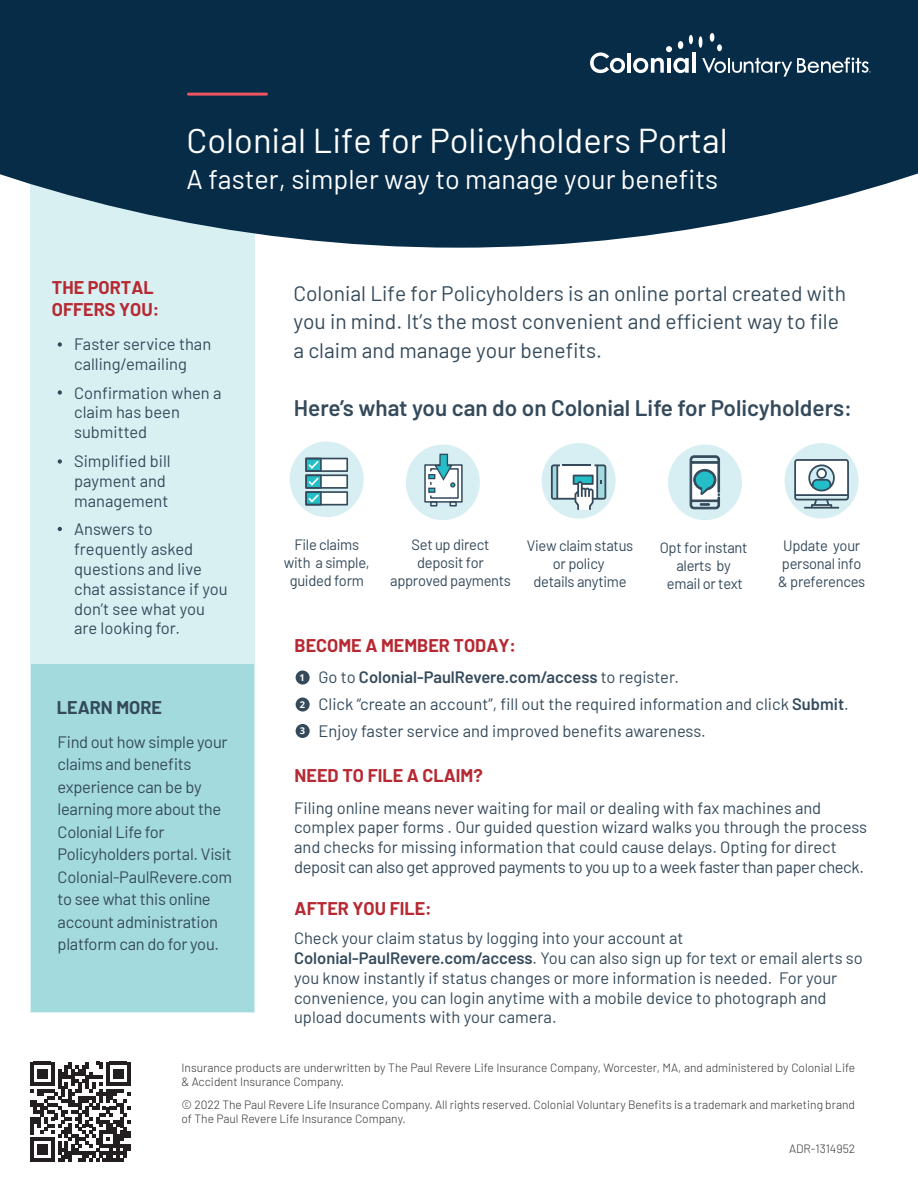
<style>
.page{position:relative;width:918px;height:1188px;background:#fff}
.page>*{position:absolute;margin:0;border:0;box-sizing:border-box;transform-origin:0 0}
.t1{font:34.5px "Barlow";color:#fff}
.t2{font:27px "Barlow";color:#fff}
.t3{font:600 22.5px "Barlow";color:#344a5b}
.t4{font:21px/28.5px "Barlow";color:#354a5b}
.t5{font:700 18px/21.6px "Barlow";color:#b62932}
.t6{font:700 18px "Barlow";color:#344a5b}
.t7{font:16.5px/19.8px "Barlow";color:#354a5b}
.t8{font:15px/18px "Barlow";letter-spacing:-.02em;color:#354a5b;text-align:center}
.t9{font:300 12px/14.4px "Barlow";color:#323333}
.t10{font:700 9.3px "Open Sans";color:#fff}
.s1{font-weight:600}
</style>
<div class="page">
<div style="left:30px;top:178px;width:225px;height:834px;background:#d9f0f2"></div>
<div style="left:31px;top:664px;width:223px;height:348px;background:#a3dade"></div>
<svg style="left:0;top:0;width:918px;height:248px;background:#1e415a"></svg>
<div style="left:785px;top:443px;width:74px;height:76px;background:#d7eff2;border-radius:50%"></div>
<svg style="left:794px;top:459px;width:55px;height:50px"></svg>
<div style="left:290px;top:442px;width:74px;height:75px;background:#d7eff2;border-radius:50%"></div>
<svg style="left:305px;top:458px;width:43px;height:48px;background:#98bcc3"></svg>
<div style="left:668px;top:445px;width:74px;height:75px;background:#d7eff2;border-radius:50%"></div>
<div style="left:542px;top:443px;width:74px;height:76px;background:#d7eff2;border-radius:50%"></div>
<svg style="left:551px;top:464px;width:55px;height:46px"></svg>
<hr style="left:562px;top:464px;width:29px;height:2px;background:#344a5b">
<div style="left:296px;top:671px;width:14px;height:14px;background:#344a5b;border-radius:50%"></div>
<div style="left:296px;top:698px;width:14px;height:14px;background:#344a5b;border-radius:50%"></div>
<div style="left:296px;top:724px;width:14px;height:14px;background:#344a5b;border-radius:50%"></div>
<svg style="left:58px;top:342px;width:4px;height:5px"></svg>
<svg style="left:58px;top:390px;width:4px;height:5px"></svg>
<svg style="left:58px;top:459px;width:4px;height:5px"></svg>
<svg style="left:58px;top:527px;width:4px;height:4px"></svg>
<hr style="left:188px;top:93px;width:78px;height:3px;background:#ef5560">
<div style="left:406px;top:445px;width:74px;height:75px;background:#d7eff2;border-radius:50%"></div>
<div style="left:424px;top:464px;width:39px;height:39px;background:#fff;border:2px solid #344a5b"></div>
<div style="left:430px;top:501px;width:7px;height:6px;border:2px solid #344a5b"></div>
<div style="left:450px;top:501px;width:7px;height:6px;border:2px solid #344a5b"></div>
<svg style="left:428px;top:453px;width:32px;height:46px"></svg>
<svg style="left:690px;top:455px;width:30px;height:54px;background:#82a6af"></svg>
<svg style="left:699px;top:36px;width:3px;height:12px"></svg>
<hr style="left:627px;top:53px;width:4px;height:20px;background:#fff">
<svg style="left:633px;top:58px;width:31px;height:15px"></svg>
<hr style="left:667px;top:58px;width:4px;height:15px;background:#fff">
<svg style="left:673px;top:58px;width:16px;height:15px"></svg>
<hr style="left:692px;top:52px;width:4px;height:21px;background:#fff">
<svg style="left:666px;top:46px;width:6px;height:6px"></svg>
<div style="left:678px;top:41px;width:5px;height:8px;background:#fff;border-radius:50%"></div>
<svg style="left:710px;top:33px;width:12px;height:18px"></svg>
<svg style="left:689px;top:35px;width:4px;height:9px"></svg>
<svg style="left:590px;top:52px;width:35px;height:21px"></svg>
<svg style="left:702px;top:57px;width:169px;height:20px;background:#425f74"></svg>
<svg style="left:30px;top:1062px;width:100px;height:100px"></svg>
<h1 class="t1" style="left:187px;top:116px;width:543px">Colonial Life for Policyholders Portal</h1>
<h2 class="t2" style="left:187px;top:160px;width:533px">A faster, simpler way to manage your benefits</h2>
<p class="t5" style="left:52px;top:275px;width:109px">THE PORTAL<br>OFFERS YOU:</p>
<p class="t7" style="left:74px;top:333px;width:139px">Faster service than calling/emailing</p>
<p class="t7" style="left:74px;top:381px;width:149px">Confirmation when a claim has been submitted</p>
<p class="t7" style="left:74px;top:450px;width:98px">Simplified bill payment and management</p>
<p class="t7" style="left:74px;top:518px;width:155px">Answers to frequently asked questions and live chat assistance if you don’t see what you are looking for.</p>
<p class="t6" style="left:57px;top:694px;width:107px">LEARN MORE</p>
<p class="t7" style="left:58px;top:729px;width:176px;line-height:22.5px">Find out how simple your claims and benefits experience can be by learning more about the<br>Colonial Life for<br>Policyholders portal. Visit<br>Colonial-PaulRevere.com to see what this online account administration platform can do for you.</p>
<p class="t4" style="left:293px;top:278px;width:554px">Colonial Life for Policyholders is an online portal created with you in mind. It’s the most convenient and efficient way to file a claim and manage your benefits.</p>
<h3 class="t3" style="left:294px;top:391px;width:560px">Here’s what you can do on Colonial Life for Policyholders:</h3>
<p class="t8" style="left:390px;top:534px;width:122px">Set up direct deposit for approved payments</p>
<p class="t8" style="left:284px;top:534px;width:87px">File claims with a simple, guided form</p>
<p class="t8" style="left:660px;top:537px;width:89px">Opt for instant alerts by email or text</p>
<p class="t8" style="left:527px;top:536px;width:108px">View claim status or policy<br>details anytime</p>
<p class="t8" style="left:778px;top:536px;width:89px">Update your personal info &amp; preferences</p>
<p class="t5" style="left:295px;top:634px;width:223px">BECOME A MEMBER TODAY:</p>
<p class="t7" style="left:319px;top:662px;width:532px;line-height:27px">Go to <span class="s1">Colonial-PaulRevere.com/access</span> to register.<br>Click “create an account”, fill out the required information and click <span class="s1">Submit</span>.<br>Enjoy faster service and improved benefits awareness.</p>
<p class="t10" style="left:300px;top:671px;width:7px">1</p>
<p class="t10" style="left:300px;top:698px;width:7px">2</p>
<p class="t10" style="left:300px;top:724px;width:7px">3</p>
<p class="t5" style="left:295px;top:764px;width:190px">NEED TO FILE A CLAIM?</p>
<p class="t7" style="left:294px;top:797px;width:574px">Filing online means never waiting for mail or dealing with fax machines and complex paper forms . Our guided question wizard walks you through the process and checks for missing information that could cause delays. Opting for direct deposit can also get approved payments to you up to a week faster than paper check.</p>
<p class="t5" style="left:295px;top:896px;width:139px">AFTER YOU FILE:</p>
<p class="t7" style="left:294px;top:927px;width:570px">Check your claim status by logging into your account at <span class="s1">Colonial-PaulRevere.com/access</span>. You can also sign up for text or email alerts so you know instantly if status changes or more information is needed. For your convenience, you can login anytime with a mobile device to photograph and upload documents with your camera.</p>
<p class="t9" style="left:182px;top:1059px;width:675px">Insurance products are underwritten by The Paul Revere Life Insurance Company, Worcester, MA, and administered by Colonial Life &amp; Accident Insurance Company.</p>
<p class="t9" style="left:182px;top:1096px;width:675px">© 2022 The Paul Revere Life Insurance Company. All rights reserved. Colonial Voluntary Benefits is a trademark and marketing brand of The Paul Revere Life Insurance Company.</p>
<p class="t9" style="left:789px;top:1141px;width:68px">ADR-1314952</p>
</div>
